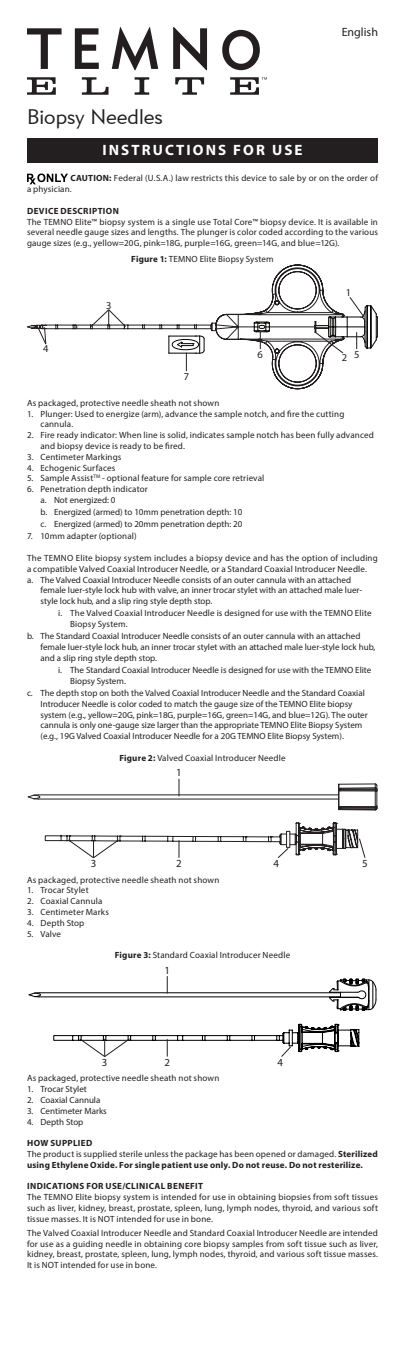
<style>
.page{position:relative;width:405px;height:1350px;background:#fff}
.page>*{position:absolute;margin:0;border:0;box-sizing:border-box;transform-origin:0 0}
.numbers3{font:21px "Geometric 415 BT Lite A";color:#231f20}
.INSTRUCTIONS_FOR_USE{font:700 15px "Myriad Pro";letter-spacing:.14em;color:#fff}
.language{font:12px "Myriad Pro";color:#231f20}
.numbers10{font:10.8px "Myriad Pro";color:#231f20}
.numbers10-2{font:10.5px "Myriad Pro";color:#231f20}
.Body_Text{font:9px/10.8px "Myriad Pro";letter-spacing:.01em;color:#231f20}
.Body_Text-2{font:700 9px/10.8px "Myriad Pro";letter-spacing:.03em;color:#231f20}
.s1{font-weight:700}
.s2{font-weight:400}
</style>
<div class="page">
<div style="left:27px;top:138px;width:351px;height:24px;background:#231f20"></div>
<svg style="left:27px;top:174px;width:41px;height:10px"></svg>
<svg style="left:27px;top:265px;width:316px;height:124px"></svg>
<svg style="left:254px;top:322px;width:16px;height:27px"></svg>
<svg style="left:168px;top:336px;width:37px;height:35px"></svg>
<svg style="left:315px;top:265px;width:63px;height:88px"></svg>
<svg style="left:37px;top:327px;width:9px;height:18px"></svg>
<svg style="left:91px;top:309px;width:35px;height:18px"></svg>
<svg style="left:27px;top:794px;width:13px;height:6px"></svg>
<svg style="left:338px;top:783px;width:40px;height:28px"></svg>
<hr style="left:38px;top:795px;width:301px;height:1px;background:#231f20">
<hr style="left:38px;top:799px;width:301px;height:1px;background:#231f20">
<svg style="left:179px;top:779px;width:1px;height:17px"></svg>
<svg style="left:45px;top:822px;width:320px;height:36px"></svg>
<svg style="left:28px;top:992px;width:13px;height:6px"></svg>
<hr style="left:39px;top:992px;width:302px;height:1px;background:#000">
<hr style="left:39px;top:997px;width:302px;height:1px;background:#000">
<svg style="left:329px;top:978px;width:48px;height:33px"></svg>
<svg style="left:167px;top:976px;width:1px;height:18px"></svg>
<svg style="left:53px;top:1024px;width:307px;height:33px"></svg>
<svg style="left:27px;top:27px;width:233px;height:43px"></svg>
<svg style="left:27px;top:77px;width:29px;height:18px"></svg>
<svg style="left:82px;top:77px;width:27px;height:18px"></svg>
<svg style="left:135px;top:77px;width:14px;height:18px"></svg>
<svg style="left:175px;top:77px;width:29px;height:18px"></svg>
<svg style="left:230px;top:77px;width:37px;height:18px"></svg>
<p class="numbers3" style="left:27px;top:103px;width:138px">Biopsy Needles</p>
<p class="language" style="left:342px;top:25px;width:38px">English</p>
<p class="INSTRUCTIONS_FOR_USE" style="left:102px;top:140px;width:202px">INSTRUCTIONS FOR USE</p>
<p class="Body_Text" style="left:27px;top:173px;width:352px;text-indent:43px"><span class="s1">CAUTION:</span> Federal (U.S.A.) law restricts this device to sale by or on the order of a physician.</p>
<p class="Body_Text-2" style="left:27px;top:205px;width:93px">DEVICE DESCRIPTION</p>
<p class="Body_Text" style="left:27px;top:216px;width:353px;text-align:justify">The TEMNO Elite™ biopsy system is a single use Total Core™ biopsy device. It is available in several needle gauge sizes and lengths. The plunger is color coded according to the various gauge sizes (e.g., yellow=20G, pink=18G, purple=16G, green=14G, and blue=12G).</p>
<p class="Body_Text" style="left:131px;top:254px;width:144px"><span class="s1">Figure 1:</span> TEMNO Elite Biopsy System</p>
<p class="numbers10-2" style="left:346px;top:286px;width:7px">1</p>
<p class="numbers10-2" style="left:43px;top:342px;width:7px">4</p>
<p class="numbers10-2" style="left:106px;top:299px;width:7px">3</p>
<p class="numbers10-2" style="left:184px;top:370px;width:7px">7</p>
<p class="numbers10-2" style="left:258px;top:348px;width:7px">6</p>
<p class="numbers10-2" style="left:354px;top:348px;width:7px">5</p>
<p class="numbers10-2" style="left:342px;top:351px;width:7px">2</p>
<p class="Body_Text" style="left:27px;top:397px;width:194px">As packaged, protective needle sheath not shown</p>
<p class="Body_Text" style="left:40px;top:408px;width:305px;text-indent:-14px">1. Plunger: Used to energize (arm), advance the sample notch, and fire the cutting cannula.</p>
<p class="Body_Text" style="left:40px;top:430px;width:335px;text-indent:-14px">2. Fire ready indicator: When line is solid, indicates sample notch has been fully advanced and biopsy device is ready to be fired.</p>
<p class="Body_Text" style="left:27px;top:451px;width:96px">3. Centimeter Markings</p>
<p class="Body_Text" style="left:27px;top:462px;width:90px">4. Echogenic Surfaces</p>
<p class="Body_Text" style="left:27px;top:473px;width:239px">5. Sample Assist<sup>TM</sup> - optional feature for sample core retrieval</p>
<p class="Body_Text" style="left:27px;top:484px;width:122px">6. Penetration depth indicator</p>
<p class="Body_Text" style="left:40px;top:494px;width:76px">a. Not energized: 0</p>
<p class="Body_Text" style="left:40px;top:507px;width:203px">b. Energized (armed) to 10mm penetration depth: 10</p>
<p class="Body_Text" style="left:40px;top:519px;width:203px">c. Energized (armed) to 20mm penetration depth: 20</p>
<p class="Body_Text" style="left:27px;top:531px;width:111px">7. 10mm adapter (optional)</p>
<p class="Body_Text" style="left:27px;top:553px;width:352px">The TEMNO Elite biopsy system includes a biopsy device and has the option of including a compatible Valved Coaxial Introducer Needle, or a Standard Coaxial Introducer Needle.</p>
<p class="Body_Text" style="left:40px;top:574px;width:323px;text-indent:-14px">a. The Valved Coaxial Introducer Needle consists of an outer cannula with an attached female luer-style lock hub with valve, an inner trocar stylet with an attached male luer&shy;style lock hub, and a slip ring style depth stop.</p>
<p class="Body_Text" style="left:70px;top:608px;width:303px;text-indent:-12px">i. The Valved Coaxial Introducer Needle is designed for use with the TEMNO Elite<br>Biopsy System.</p>
<p class="Body_Text" style="left:40px;top:631px;width:336px;text-indent:-14px">b. The Standard Coaxial Introducer Needle consists of an outer cannula with an attached female luer-style lock hub, an inner trocar stylet with an attached male luer-style lock hub, and a slip ring style depth stop.</p>
<p class="Body_Text" style="left:70px;top:665px;width:303px;text-indent:-12px">i. The Standard Coaxial Introducer Needle is designed for use with the TEMNO Elite<br>Biopsy System.</p>
<p class="Body_Text" style="left:40px;top:688px;width:329px;text-indent:-14px">c. The depth stop on both the Valved Coaxial Introducer Needle and the Standard Coaxial Introducer Needle is color coded to match the gauge size of the TEMNO Elite biopsy system (e.g., yellow=20G, pink=18G, purple=16G, green=14G, and blue=12G). The outer cannula is only one-gauge size larger than the appropriate TEMNO Elite Biopsy System (e.g., 19G Valved Coaxial Introducer Needle for a 20G TEMNO Elite Biopsy System).</p>
<p class="Body_Text" style="left:119px;top:752px;width:168px"><span class="s1">Figure 2:</span> Valved Coaxial Introducer Needle</p>
<p class="numbers10" style="left:176px;top:766px;width:7px">1</p>
<p class="numbers10" style="left:91px;top:857px;width:7px">3</p>
<p class="numbers10" style="left:273px;top:857px;width:7px">4</p>
<p class="numbers10" style="left:362px;top:857px;width:7px">5</p>
<p class="Body_Text" style="left:27px;top:874px;width:194px">As packaged, protective needle sheath not shown</p>
<p class="Body_Text" style="left:27px;top:885px;width:63px">1. Trocar Stylet</p>
<p class="Body_Text" style="left:27px;top:896px;width:77px">2. Coaxial Cannula</p>
<p class="Body_Text" style="left:27px;top:906px;width:84px">3. Centimeter Marks</p>
<p class="Body_Text" style="left:27px;top:917px;width:59px">4. Depth Stop</p>
<p class="Body_Text" style="left:27px;top:928px;width:36px">5. Valve</p>
<p class="Body_Text" style="left:115px;top:950px;width:177px"><span class="s1">Figure 3:</span> Standard Coaxial Introducer Needle</p>
<p class="numbers10" style="left:176px;top:857px;width:7px">2</p>
<p class="numbers10" style="left:164px;top:963px;width:7px">1</p>
<p class="numbers10" style="left:102px;top:1056px;width:7px">3</p>
<p class="numbers10" style="left:277px;top:1056px;width:7px">4</p>
<p class="Body_Text" style="left:27px;top:1073px;width:194px">As packaged, protective needle sheath not shown</p>
<p class="Body_Text" style="left:27px;top:1084px;width:61px">1. Trocar Stylet</p>
<p class="Body_Text" style="left:27px;top:1094px;width:75px">2. Coaxial Cannula</p>
<p class="Body_Text" style="left:27px;top:1105px;width:81px">3. Centimeter Marks</p>
<p class="Body_Text" style="left:27px;top:1116px;width:58px">4. Depth Stop</p>
<p class="Body_Text-2" style="left:27px;top:1137px;width:67px">HOW SUPPLIED</p>
<p class="Body_Text-2" style="left:27px;top:1148px;width:353px"><span class="s2">The product is supplied sterile unless the package has been opened or damaged.</span> Sterilized using Ethylene Oxide. For single patient use only. Do not reuse. Do not resterilize.</p>
<p class="Body_Text-2" style="left:27px;top:1181px;width:178px">INDICATIONS FOR USE/CLINICAL BENEFIT</p>
<p class="Body_Text" style="left:27px;top:1192px;width:352px;text-align:justify">The TEMNO Elite biopsy system is intended for use in obtaining biopsies from soft tissues such as liver, kidney, breast, prostate, spleen, lung, lymph nodes, thyroid, and various soft tissue masses. It is NOT intended for use in bone.</p>
<p class="Body_Text" style="left:27px;top:1227px;width:353px;text-align:justify">The Valved Coaxial Introducer Needle and Standard Coaxial Introducer Needle are intended for use as a guiding needle in obtaining core biopsy samples from soft tissue such as liver, kidney, breast, prostate, spleen, lung, lymph nodes, thyroid, and various soft tissue masses.<br>It is NOT intended for use in bone.</p>
<p class="numbers10" style="left:164px;top:1056px;width:7px">2</p>
</div>
